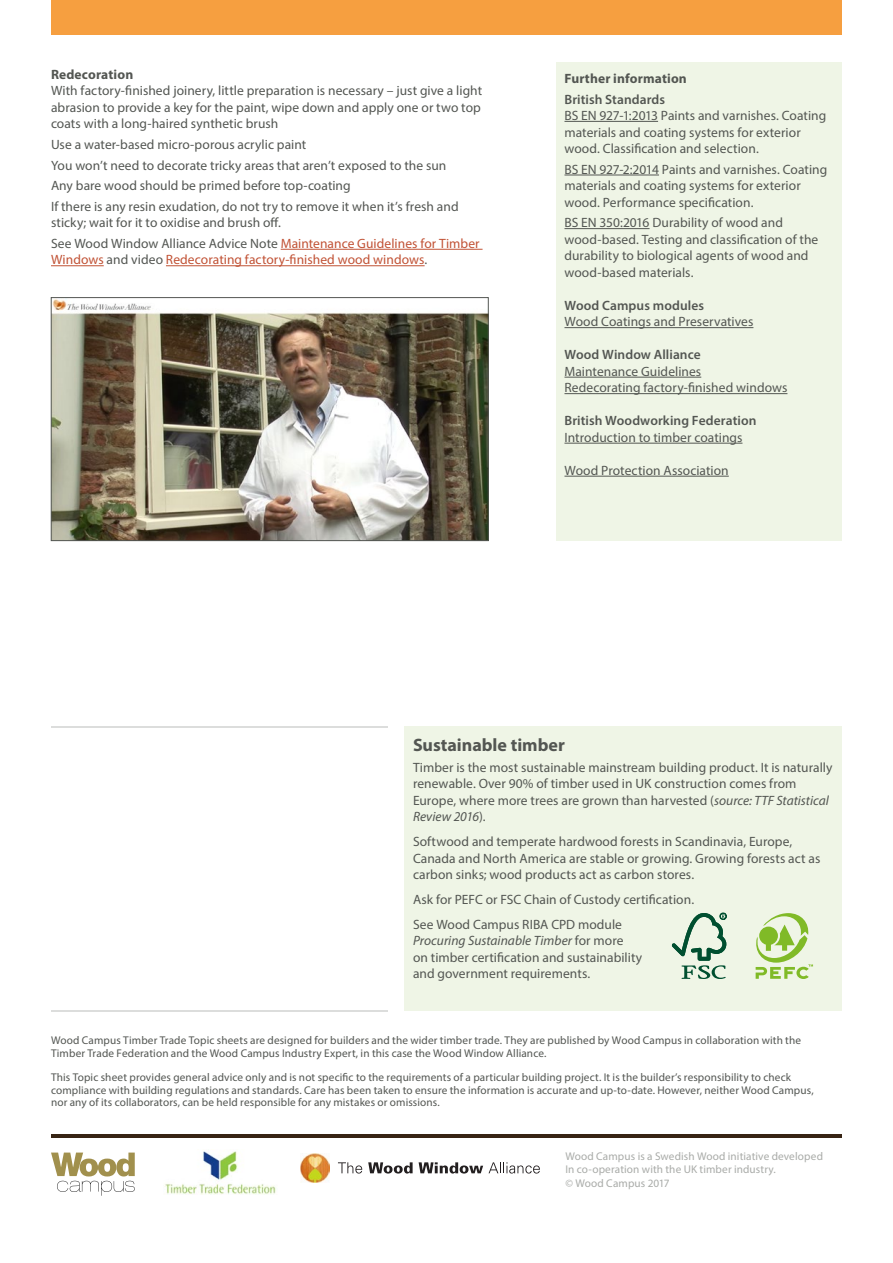
<style>
.page{position:relative;width:893px;height:1263px;background:#fff}
.page>*{position:absolute;margin:0;border:0;box-sizing:border-box;transform-origin:0 0}
.t1{font:700 18px "Myriad Pro";color:#535652}
.t2{font:13.5px/16.5px "Myriad Pro";letter-spacing:.005em;color:#535652}
.t3{font:600 13.5px "Myriad Pro";letter-spacing:.005em;color:#535652}
.t4{font:13.5px "Myriad Pro";letter-spacing:.005em;color:#c15235}
.t5{font:700 13.5px "Myriad Pro";letter-spacing:.01em;color:#535652}
.t6{font:11.25px/12.3px "Myriad Pro";letter-spacing:.01em;color:#535652}
.t7{font:11.25px/13.5px "Myriad Pro";letter-spacing:.01em;color:#a9aba8}
.s1{color:#c15235}
.s2{color:#535652}
.s3{font-style:italic}
</style>
<div class="page">
<div style="left:51px;top:0;width:791px;height:34px;background:#f69f40"></div>
<hr style="left:51px;top:1135px;width:791px;height:3px;background:#372414">
<svg style="left:51px;top:1152px;width:84px;height:44px"></svg>
<img style="left:165px;top:1151px;width:111px;height:43px">
<hr style="left:51px;top:726px;width:336px;height:1px;background:#dcdddc">
<div style="left:404px;top:726px;width:438px;height:285px;background:#eff5e6"></div>
<svg style="left:672px;top:913px;width:54px;height:66px"></svg>
<svg style="left:756px;top:913px;width:57px;height:66px"></svg>
<hr style="left:51px;top:1010px;width:336px;height:1px;background:#dcdddc">
<svg style="left:338px;top:1162px;width:24px;height:11px"></svg>
<svg style="left:368px;top:1162px;width:45px;height:11px"></svg>
<svg style="left:419px;top:1162px;width:64px;height:11px"></svg>
<svg style="left:489px;top:1162px;width:51px;height:11px"></svg>
<img style="left:300px;top:1153px;width:29px;height:29px">
<hr style="left:281px;top:249px;width:202px;height:1px;background:#c15235">
<hr style="left:51px;top:265px;width:53px;height:1px;background:#c15235">
<hr style="left:166px;top:265px;width:259px;height:1px;background:#c15235">
<div style="left:556px;top:62px;width:286px;height:479px;background:#eff5e6"></div>
<hr style="left:564px;top:121px;width:94px;height:1px;background:#535652">
<hr style="left:564px;top:175px;width:95px;height:1px;background:#535652">
<hr style="left:564px;top:228px;width:85px;height:1px;background:#535652">
<hr style="left:564px;top:327px;width:189px;height:1px;background:#535652">
<hr style="left:564px;top:377px;width:137px;height:1px;background:#535652">
<hr style="left:564px;top:393px;width:223px;height:1px;background:#535652">
<hr style="left:564px;top:443px;width:178px;height:1px;background:#535652">
<hr style="left:564px;top:476px;width:165px;height:1px;background:#535652">
<img style="left:53px;top:299px;width:433px;height:240px">
<div style="left:51px;top:297px;width:437px;height:244px;border:1px solid #535652"></div>
<p class="t5" style="left:51px;top:65px;width:84px">Redecoration</p>
<p class="t2" style="left:51px;top:82px;width:433px;text-align:justify">With factory-finished joinery, little preparation is necessary – just give a light abrasion to provide a key for the paint, wipe down and apply one or two top coats with a long-haired synthetic brush</p>
<p class="t2" style="left:51px;top:134px;width:409px;line-height:20.7px">Use a water-based micro-porous acrylic paint<br>You won’t need to decorate tricky areas that aren’t exposed to the sun Any bare wood should be primed before top-coating<br>If there is any resin exudation, do not try to remove it when it’s fresh and</p>
<p class="t2" style="left:51px;top:212px;width:430px;line-height:20.7px">sticky; wait for it to oxidise and brush off.<br>See Wood Window Alliance Advice Note <span class="s1">Maintenance Guidelines for Timber</span></p>
<p class="t4" style="left:51px;top:252px;width:378px">Windows <span class="s2">and video</span> Redecorating factory-finished wood windows<span class="s2">.</span></p>
<p class="t5" style="left:564px;top:70px;width:124px">Further information</p>
<p class="t3" style="left:564px;top:90px;width:102px">British Standards</p>
<p class="t2" style="left:564px;top:107px;width:263px">BS EN 927-1:2013 Paints and varnishes. Coating materials and coating systems for exterior wood. Classification and selection.</p>
<p class="t2" style="left:564px;top:161px;width:264px">BS EN 927-2:2014 Paints and varnishes. Coating materials and coating systems for exterior wood. Performance specification.</p>
<p class="t2" style="left:564px;top:214px;width:255px">BS EN 350:2016 Durability of wood and wood-based. Testing and classification of the durability to biological agents of wood and wood-based materials.</p>
<p class="t3" style="left:564px;top:297px;width:141px">Wood Campus modules</p>
<p class="t2" style="left:564px;top:313px;width:190px">Wood Coatings and Preservatives</p>
<p class="t3" style="left:564px;top:346px;width:138px">Wood Window Alliance</p>
<p class="t2" style="left:564px;top:363px;width:224px">Maintenance Guidelines<br>Redecorating factory-finished windows</p>
<p class="t3" style="left:564px;top:412px;width:193px">British Woodworking Federation</p>
<p class="t2" style="left:564px;top:429px;width:179px">Introduction to timber coatings</p>
<p class="t2" style="left:564px;top:462px;width:166px">Wood Protection Association</p>
<h1 class="t1" style="left:413px;top:733px;width:153px">Sustainable timber</h1>
<p class="t2" style="left:413px;top:759px;width:421px">Timber is the most sustainable mainstream building product. It is naturally renewable. Over 90% of timber used in UK construction comes from Europe, where more trees are grown than harvested (<span class="s3">source: TTF Statistical Review 2016</span>).</p>
<p class="t2" style="left:413px;top:833px;width:409px">Softwood and temperate hardwood forests in Scandinavia, Europe,<br>Canada and North America are stable or growing. Growing forests act as carbon sinks; wood products act as carbon stores.</p>
<p class="t2" style="left:413px;top:887px;width:283px;line-height:24.8px">Ask for PEFC or FSC Chain of Custody certification.<br>See Wood Campus RIBA CPD module</p>
<p class="t2" style="left:413px;top:932px;width:231px"><span class="s3">Procuring Sustainable Timber</span> for more<br>on timber certification and sustainability and government requirements.</p>
<p class="t6" style="left:51px;top:1034px;width:752px">Wood Campus Timber Trade Topic sheets are designed for builders and the wider timber trade. They are published by Wood Campus in collaboration with the<br>Timber Trade Federation and the Wood Campus Industry Expert, in this case the Wood Window Alliance.</p>
<p class="t6" style="left:51px;top:1071px;width:764px">This Topic sheet provides general advice only and is not specific to the requirements of a particular building project. It is the builder’s responsibility to check compliance with building regulations and standards. Care has been taken to ensure the information is accurate and up-to-date. However, neither Wood Campus, nor any of its collaborators, can be held responsible for any mistakes or omissions.</p>
<p class="t7" style="left:565px;top:1149px;width:259px">Wood Campus is a Swedish Wood initiative developed<br>In co-operation with the UK timber industry.<br>© Wood Campus 2017</p>
</div>
